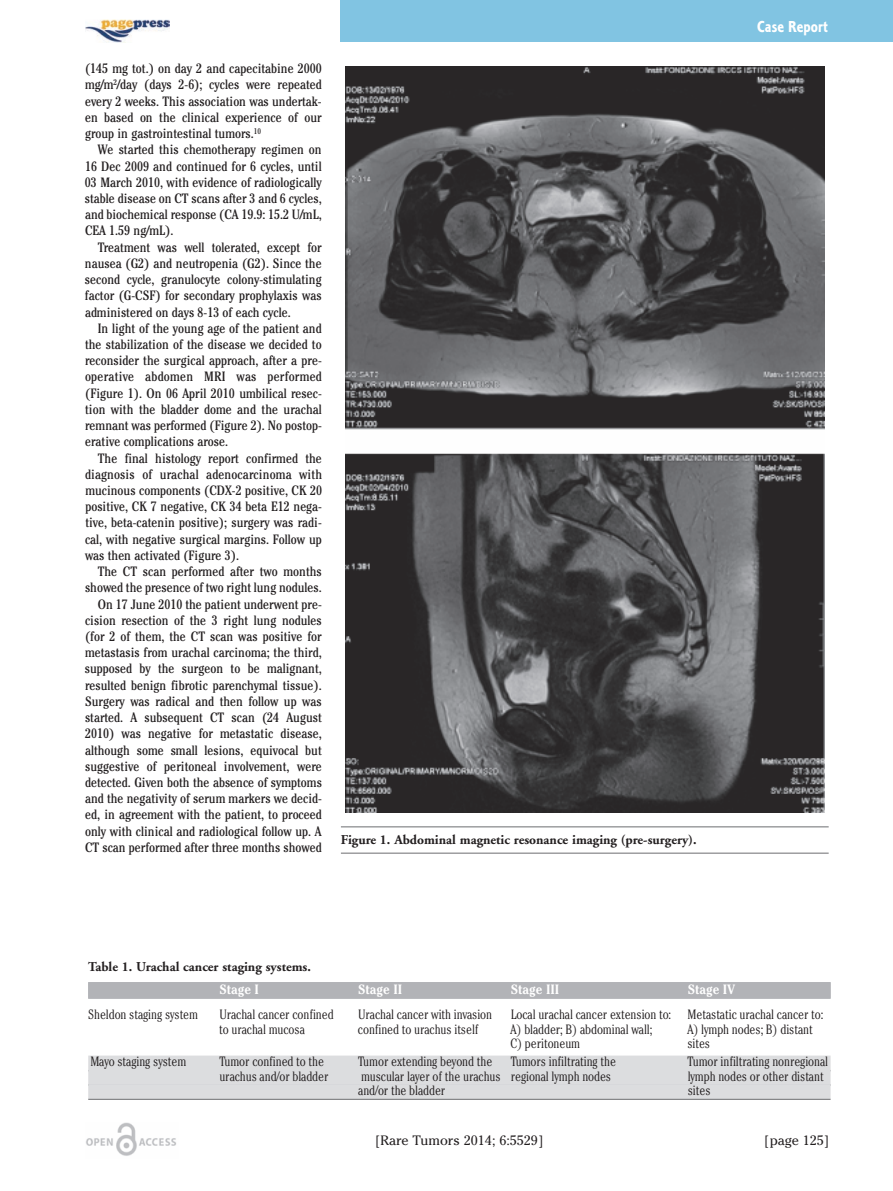
<style>
.page{position:relative;width:893px;height:1191px;background:#fff}
.page>*{position:absolute;margin:0;border:0;box-sizing:border-box;transform-origin:0 0}
.t1{font:16.5px "Corinthian Bold Condensed Plain";color:#fff}
.t2{font:condensed 13.5px/16.2px "Cheltenham";color:#231f20;text-align:justify}
.t3{font:300 condensed 13.5px "Cheltenham";letter-spacing:-.01em;color:#231f20}
.t4{font:700 13.5px "Adobe Garamond";color:#231f20}
.t5{font:13.5px "Cheltenham";color:#231f20}
.t6{font:700 condensed 13.5px "Cheltenham";letter-spacing:-.01em;color:#fff}
</style>
<div class="page">
<div style="left:340px;top:0;width:553px;height:42px;background:#81c4e2"></div>
<img style="left:86px;top:1123px;width:90px;height:33px">
<img style="left:85px;top:19px;width:85px;height:24px">
<hr style="left:341px;top:826px;width:488px;height:1px;background:#6c6d70">
<hr style="left:341px;top:852px;width:488px;height:1px;background:#6c6d70">
<img style="left:345px;top:67px;width:479px;height:745px">
<div style="left:88px;top:982px;width:743px;height:16px;background:#b2b3b7"></div>
<div style="left:88px;top:1055px;width:743px;height:15px;background:#dcdddf"></div>
<div style="left:88px;top:1069px;width:743px;height:15px;background:#dcdddf"></div>
<div style="left:88px;top:1084px;width:743px;height:15px;background:#dcdddf"></div>
<hr style="left:88px;top:1099px;width:743px;height:1px;background:#6c6d70">
<p class="t2" style="left:85px;top:62px;width:238px">(145 mg tot.) on day 2 and capecitabine 2000 mg/m<sup>2</sup>/day (days 2-6); cycles were repeated every 2 weeks. This association was undertak&shy;en based on the clinical experience of our group in gastrointestinal tumors.<sup>10</sup></p>
<p class="t2" style="left:85px;top:143px;width:238px;text-indent:13px">We started this chemotherapy regimen on 16 Dec 2009 and continued for 6 cycles, until 03 March 2010, with evidence of radiologically stable disease on CT scans after 3 and 6 cycles, and biochemical response (CA 19.9: 15.2 U/mL, CEA 1.59 ng/mL).</p>
<p class="t2" style="left:85px;top:240px;width:238px;text-indent:13px">Treatment was well tolerated, except for nausea (G2) and neutropenia (G2). Since the second cycle, granulocyte colony-stimulating factor (G-CSF) for secondary prophylaxis was administered on days 8-13 of each cycle.</p>
<p class="t2" style="left:85px;top:321px;width:238px;text-indent:13px">In light of the young age of the patient and the stabilization of the disease we decided to reconsider the surgical approach, after a pre&shy;operative abdomen MRI was performed (Figure 1). On 06 April 2010 umbilical resec&shy;tion with the bladder dome and the urachal remnant was performed (Figure 2). No postop&shy;erative complications arose.</p>
<p class="t2" style="left:85px;top:451px;width:239px;text-indent:13px">The final histology report confirmed the diagnosis of urachal adenocarcinoma with mucinous components (CDX-2 positive, CK 20 positive, CK 7 negative, CK 34 beta E12 nega&shy;tive, beta-catenin positive); surgery was radi&shy;cal, with negative surgical margins. Follow up was then activated (Figure 3).</p>
<p class="t2" style="left:85px;top:564px;width:238px;text-align:right">The CT scan performed after two months showed the presence of two right lung nodules.<br>On 17 June 2010 the patient underwent pre&shy;cision resection of the 3 right lung nodules (for 2 of them, the CT scan was positive for metastasis from urachal carcinoma; the third, supposed by the surgeon to be malignant, resulted benign fibrotic parenchymal tissue).<br>Surgery was radical and then follow up was started. A subsequent CT scan (24 August 2010) was negative for metastatic disease, although some small lesions, equivocal but suggestive of peritoneal involvement, were detected. Given both the absence of symptoms and the negativity of serum markers we decid&shy;ed, in agreement with the patient, to proceed only with clinical and radiological follow up. A CT scan performed after three months showed</p>
<p class="t4" style="left:341px;top:834px;width:357px">Figure 1. Abdominal magnetic resonance imaging (pre-surgery).</p>
<p class="t1" style="left:757px;top:21px;width:72px">Case Report</p>
<p class="t4" style="left:88px;top:961px;width:224px">Table 1. Urachal cancer staging systems.</p>
<p class="t6" style="left:219px;top:985px;width:41px">Stage I</p>
<p class="t6" style="left:358px;top:985px;width:46px">Stage II</p>
<p class="t6" style="left:511px;top:985px;width:50px">Stage III</p>
<p class="t6" style="left:688px;top:985px;width:49px">Stage IV</p>
<p class="t3" style="left:88px;top:1009px;width:111px">Sheldon staging system</p>
<p class="t3" style="left:219px;top:1009px;width:116px">Urachal cancer confined</p>
<p class="t3" style="left:358px;top:1009px;width:135px">Urachal cancer with invasion</p>
<p class="t3" style="left:511px;top:1009px;width:314px">Local urachal cancer extension to: Metastatic urachal cancer to:</p>
<p class="t3" style="left:219px;top:1024px;width:87px">to urachal mucosa</p>
<p class="t3" style="left:358px;top:1024px;width:122px">confined to urachus itself</p>
<p class="t3" style="left:510px;top:1024px;width:143px">A) bladder; B) abdominal wall;</p>
<p class="t3" style="left:687px;top:1024px;width:127px">A) lymph nodes; B) distant</p>
<p class="t3" style="left:510px;top:1038px;width:71px">C) peritoneum</p>
<p class="t3" style="left:687px;top:1038px;width:24px">sites</p>
<p class="t3" style="left:90px;top:1056px;width:98px">Mayo staging system</p>
<p class="t3" style="left:219px;top:1056px;width:106px">Tumor confined to the</p>
<p class="t3" style="left:358px;top:1056px;width:136px">Tumor extending beyond the</p>
<p class="t3" style="left:511px;top:1056px;width:107px">Tumors infiltrating the</p>
<p class="t3" style="left:688px;top:1056px;width:142px">Tumor infiltrating nonregional</p>
<p class="t3" style="left:219px;top:1071px;width:111px">urachus and/or bladder</p>
<p class="t3" style="left:361px;top:1071px;width:252px">muscular layer of the urachus regional lymph nodes</p>
<p class="t3" style="left:688px;top:1071px;width:138px">lymph nodes or other distant</p>
<p class="t3" style="left:358px;top:1085px;width:89px">and/or the bladder</p>
<p class="t3" style="left:688px;top:1085px;width:24px">sites</p>
<p class="t5" style="left:375px;top:1132px;width:170px">[Rare Tumors 2014; 6:5529]</p>
<p class="t5" style="left:764px;top:1132px;width:66px">[page 125]</p>
</div>
